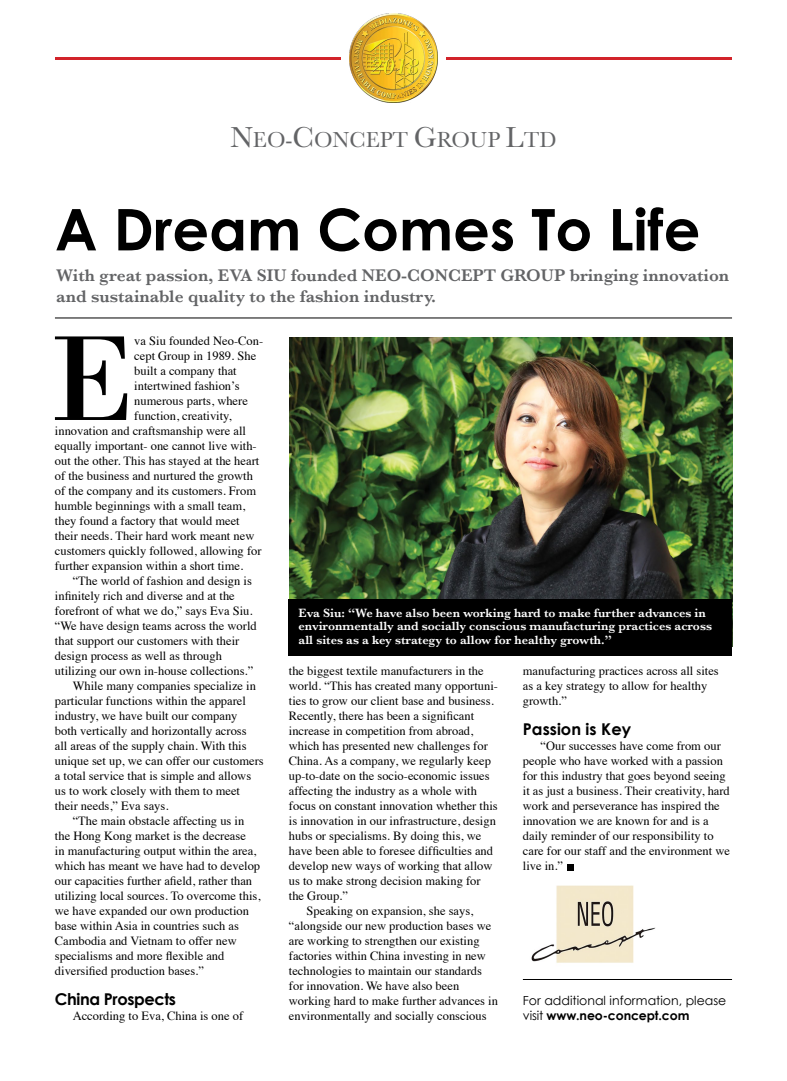
<style>
.page{position:relative;width:787px;height:1081px;background:#fff}
.page>*{position:absolute;margin:0;border:0;box-sizing:border-box;transform-origin:0 0}
.t1{font:700 57.5px "Century Gothic";color:#000}
.t2{font:22.5px "Baskerville";color:#636466}
.t3{font:600 17.5px/21px "Baskerville";color:#636466}
.t4{font:700 16.25px "Century Gothic";letter-spacing:-.025em;color:#000}
.t5{font:700 16.25px "Century Gothic";color:#000}
.t6{font:12.5px/15px "Times";color:#000}
.t7{font:600 12.5px/13.8px "Baskerville";color:#fff}
.t8{font:12.5px/15px "Century Gothic";color:#000}
.s1{font-size:30px}
.s2{font-weight:700}
</style>
<div class="page">
<hr style="left:55px;top:317px;width:677px;height:1px;background:#000">
<svg style="left:55px;top:336px;width:72px;height:84px"></svg>
<hr style="left:523px;top:979px;width:209px;height:1px;background:#000">
<hr style="left:55px;top:57px;width:285px;height:2px;background:#d2232a">
<hr style="left:446px;top:57px;width:286px;height:2px;background:#d2232a">
<svg style="left:567px;top:864px;width:6px;height:6px"></svg>
<img style="left:349px;top:14px;width:89px;height:88px">
<img style="left:289px;top:337px;width:443px;height:262px">
<div style="left:289px;top:599px;width:443px;height:56px;background:#000"></div>
<img style="left:531px;top:885px;width:125px;height:78px">
<h2 class="t2" style="left:230px;top:126px;width:328px"><span class="s1">N</span>EO-<span class="s1">C</span>ONCEPT <span class="s1">G</span>ROUP <span class="s1">L</span>TD</h2>
<h1 class="t1" style="left:55px;top:193px;width:647px">A Dream Comes To Life</h1>
<h3 class="t3" style="left:56px;top:265px;width:674px">With great passion, EVA SIU founded NEO-CONCEPT GROUP bringing innovation and sustainable quality to the fashion industry.</h3>
<p class="t6" style="left:134px;top:332px;width:130px">va Siu founded Neo-Con-</p>
<p class="t6" style="left:134px;top:347px;width:123px">cept Group in 1989. She</p>
<p class="t6" style="left:134px;top:362px;width:104px">built a company that</p>
<p class="t6" style="left:134px;top:377px;width:107px">intertwined fashion’s</p>
<p class="t6" style="left:134px;top:392px;width:115px">numerous parts, where</p>
<p class="t6" style="left:134px;top:407px;width:99px">function, creativity,</p>
<p class="t6" style="left:55px;top:422px;width:192px">innovation and craftsmanship were all</p>
<p class="t6" style="left:55px;top:437px;width:203px">equally important- one cannot live with-</p>
<p class="t6" style="left:55px;top:452px;width:206px">out the other. This has stayed at the heart</p>
<p class="t6" style="left:55px;top:467px;width:199px">of the business and nurtured the growth</p>
<p class="t6" style="left:55px;top:482px;width:203px">of the company and its customers. From</p>
<p class="t6" style="left:55px;top:497px;width:192px">humble beginnings with a small team,</p>
<p class="t6" style="left:55px;top:512px;width:186px">they found a factory that would meet</p>
<p class="t6" style="left:55px;top:527px;width:201px">their needs. Their hard work meant new</p>
<p class="t6" style="left:55px;top:542px;width:208px">customers quickly followed, allowing for</p>
<p class="t6" style="left:55px;top:557px;width:190px">further expansion within a short time.</p>
<p class="t6" style="left:73px;top:572px;width:181px">“The world of fashion and design is</p>
<p class="t6" style="left:55px;top:587px;width:181px">infinitely rich and diverse and at the</p>
<p class="t6" style="left:55px;top:602px;width:199px">forefront of what we do,” says Eva Siu.</p>
<p class="t6" style="left:55px;top:617px;width:203px">“We have design teams across the world</p>
<p class="t6" style="left:55px;top:632px;width:186px">that support our customers with their</p>
<p class="t6" style="left:55px;top:647px;width:168px">design process as well as through</p>
<p class="t6" style="left:55px;top:662px;width:200px">utilizing our own in-house collections.”</p>
<p class="t6" style="left:73px;top:677px;width:185px">While many companies specialize in</p>
<p class="t6" style="left:55px;top:692px;width:192px">particular functions within the apparel</p>
<p class="t6" style="left:55px;top:707px;width:184px">industry, we have built our company</p>
<p class="t6" style="left:55px;top:722px;width:193px">both vertically and horizontally across</p>
<p class="t6" style="left:55px;top:737px;width:193px">all areas of the supply chain. With this</p>
<p class="t6" style="left:55px;top:752px;width:210px">unique set up, we can offer our customers</p>
<p class="t6" style="left:55px;top:767px;width:198px">a total service that is simple and allows</p>
<p class="t6" style="left:55px;top:782px;width:187px">us to work closely with them to meet</p>
<p class="t6" style="left:55px;top:797px;width:115px">their needs,” Eva says.</p>
<p class="t6" style="left:73px;top:812px;width:173px">“The main obstacle affecting us in</p>
<p class="t6" style="left:55px;top:827px;width:192px">the Hong Kong market is the decrease</p>
<p class="t6" style="left:55px;top:842px;width:203px">in manufacturing output within the area,</p>
<p class="t6" style="left:55px;top:857px;width:207px">which has meant we have had to develop</p>
<p class="t6" style="left:55px;top:872px;width:199px">our capacities further afield, rather than</p>
<p class="t6" style="left:55px;top:887px;width:207px">utilizing local sources. To overcome this,</p>
<p class="t6" style="left:55px;top:902px;width:196px">we have expanded our own production</p>
<p class="t6" style="left:55px;top:917px;width:186px">base within Asia in countries such as</p>
<p class="t6" style="left:55px;top:932px;width:183px">Cambodia and Vietnam to offer new</p>
<p class="t6" style="left:55px;top:947px;width:171px">specialisms and more flexible and</p>
<p class="t6" style="left:55px;top:962px;width:150px">diversified production bases.”</p>
<h3 class="t4" style="left:55px;top:989px;width:123px">China Prospects</h3>
<p class="t6" style="left:73px;top:1007px;width:172px">According to Eva, China is one of</p>
<p class="t7" style="left:298px;top:606px;width:415px">Eva Siu: “We have also been working hard to make further advances in environmentally and socially conscious manufacturing practices across all sites as a key strategy to allow for healthy growth.”</p>
<p class="t6" style="left:289px;top:662px;width:196px">the biggest textile manufacturers in the</p>
<p class="t6" style="left:289px;top:677px;width:210px">world. “This has created many opportuni-</p>
<p class="t6" style="left:289px;top:692px;width:206px">ties to grow our client base and business.</p>
<p class="t6" style="left:289px;top:707px;width:187px">Recently, there has been a significant</p>
<p class="t6" style="left:289px;top:722px;width:186px">increase in competition from abroad,</p>
<p class="t6" style="left:289px;top:737px;width:200px">which has presented new challenges for</p>
<p class="t6" style="left:289px;top:752px;width:203px">China. As a company, we regularly keep</p>
<p class="t6" style="left:289px;top:767px;width:202px">up-to-date on the socio-economic issues</p>
<p class="t6" style="left:289px;top:782px;width:189px">affecting the industry as a whole with</p>
<p class="t6" style="left:289px;top:797px;width:210px">focus on constant innovation whether this</p>
<p class="t6" style="left:289px;top:812px;width:208px">is innovation in our infrastructure, design</p>
<p class="t6" style="left:289px;top:827px;width:194px">hubs or specialisms. By doing this, we</p>
<p class="t6" style="left:289px;top:842px;width:206px">have been able to foresee difficulties and</p>
<p class="t6" style="left:289px;top:857px;width:205px">develop new ways of working that allow</p>
<p class="t6" style="left:289px;top:872px;width:193px">us to make strong decision making for</p>
<p class="t6" style="left:289px;top:887px;width:61px">the Group.”</p>
<p class="t6" style="left:306px;top:902px;width:168px">Speaking on expansion, she says,</p>
<p class="t6" style="left:289px;top:917px;width:204px">“alongside our new production bases we</p>
<p class="t6" style="left:289px;top:932px;width:192px">are working to strengthen our existing</p>
<p class="t6" style="left:289px;top:947px;width:198px">factories within China investing in new</p>
<p class="t6" style="left:289px;top:962px;width:195px">technologies to maintain our standards</p>
<p class="t6" style="left:289px;top:977px;width:172px">for innovation. We have also been</p>
<p class="t6" style="left:289px;top:992px;width:210px">working hard to make further advances in</p>
<p class="t6" style="left:289px;top:1007px;width:199px">environmentally and socially conscious</p>
<p class="t6" style="left:523px;top:662px;width:197px">manufacturing practices across all sites as a key strategy to allow for healthy growth.”</p>
<h3 class="t5" style="left:523px;top:719px;width:110px">Passion is Key</h3>
<p class="t6" style="left:523px;top:737px;width:208px;text-indent:18px">“Our successes have come from our people who have worked with a passion for this industry that goes beyond seeing it as just a business. Their creativity, hard work and perseverance has inspired the innovation we are known for and is a daily reminder of our responsibility to care for our staff and the environment we live in.”</p>
<p class="t8" style="left:523px;top:993px;width:205px">For additional information, please visit <span class="s2">www.neo-concept.com</span></p>
</div>
